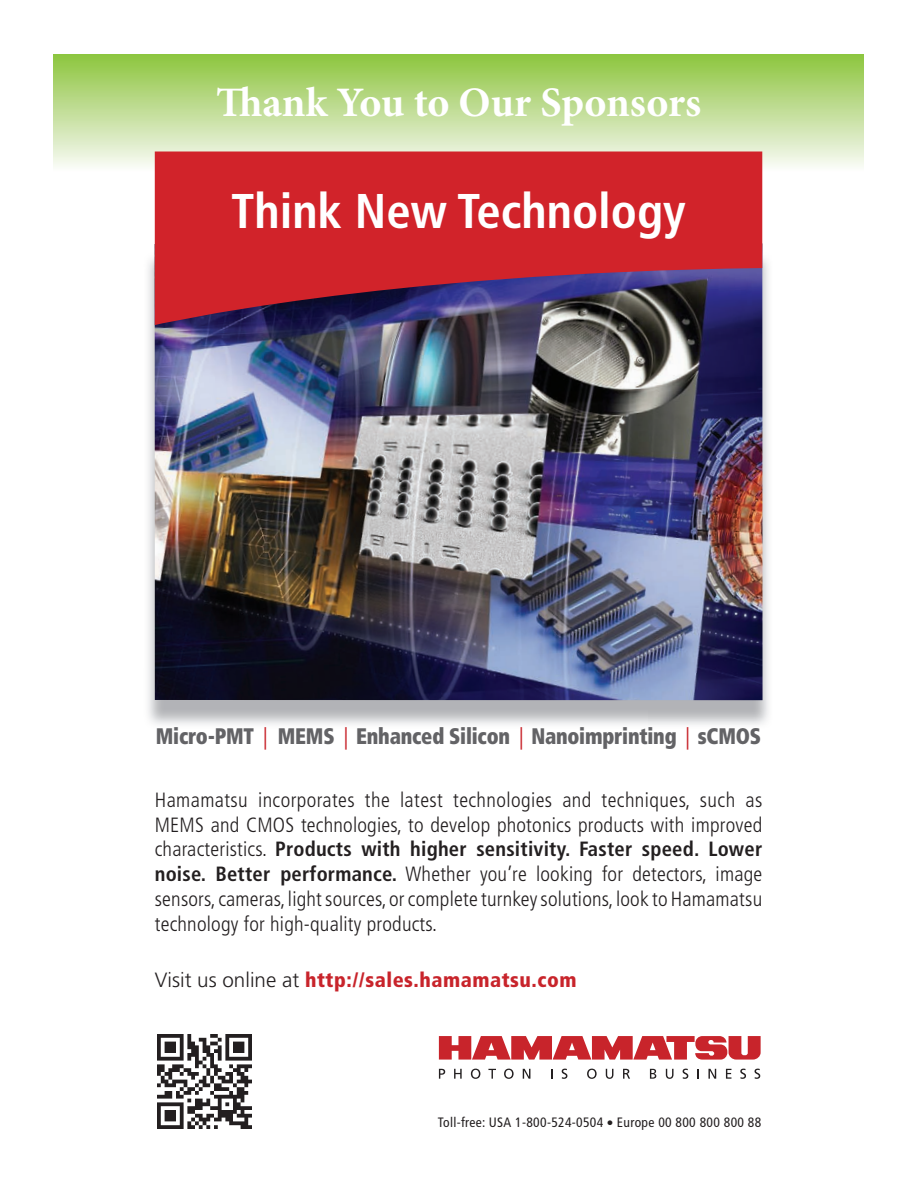
<style>
.page{position:relative;width:918px;height:1188px;background:#fff}
.page>*{position:absolute;margin:0;border:0;box-sizing:border-box;transform-origin:0 0}
.t1{font:700 condensed 48.75px "Frutiger";color:#fff}
.t2{font:700 42px "Minion Pro";letter-spacing:-.005em;color:#fff}
.t3{font:900 condensed 22.5px "Frutiger";letter-spacing:-.01em;color:#636366;scale:.9 1}
.t4{font:300 condensed 20.7px/24.8px "Frutiger";letter-spacing:.01em;color:#231f20;text-align:justify}
.t5{font:900 condensed 20.7px "Frutiger";letter-spacing:.025em;color:#c8242b}
.t6{font:condensed 13.65px "Frutiger";letter-spacing:.025em;color:#231f20}
.s1{font-weight:300;font-stretch:normal;color:#c8242b}
.s2{font-weight:700}
.s3{font-weight:300;font-stretch:normal;color:#231f20}
</style>
<div class="page">
<div style="left:53px;top:54px;width:811px;height:118px;background:linear-gradient(to bottom,#8cc43d,#fbfbf9)"></div>
<img style="left:148px;top:251px;width:621px;height:474px">
<img style="left:155px;top:243px;width:608px;height:457px">
<svg style="left:155px;top:152px;width:607px;height:173px;background:#b02737"></svg>
<svg style="left:439px;top:1036px;width:322px;height:24px"></svg>
<svg style="left:439px;top:1069px;width:6px;height:10px"></svg>
<svg style="left:454px;top:1069px;width:8px;height:10px"></svg>
<svg style="left:471px;top:1069px;width:9px;height:10px"></svg>
<svg style="left:488px;top:1069px;width:8px;height:10px"></svg>
<svg style="left:504px;top:1069px;width:10px;height:10px"></svg>
<svg style="left:523px;top:1069px;width:7px;height:10px"></svg>
<svg style="left:551px;top:1069px;width:2px;height:10px"></svg>
<svg style="left:562px;top:1069px;width:5px;height:10px"></svg>
<svg style="left:587px;top:1069px;width:10px;height:10px"></svg>
<svg style="left:606px;top:1069px;width:7px;height:10px"></svg>
<svg style="left:623px;top:1069px;width:7px;height:10px"></svg>
<svg style="left:650px;top:1069px;width:6px;height:10px"></svg>
<svg style="left:666px;top:1069px;width:8px;height:10px"></svg>
<svg style="left:683px;top:1069px;width:5px;height:10px"></svg>
<svg style="left:697px;top:1069px;width:2px;height:10px"></svg>
<svg style="left:708px;top:1069px;width:8px;height:10px"></svg>
<svg style="left:726px;top:1069px;width:5px;height:10px"></svg>
<svg style="left:740px;top:1069px;width:6px;height:10px"></svg>
<svg style="left:755px;top:1069px;width:5px;height:10px"></svg>
<img style="left:157px;top:1034px;width:95px;height:95px">
<p class="t2" style="left:216px;top:73px;width:486px">Thank You to Our Sponsors</p>
<p class="t1" style="left:231px;top:182px;width:456px">Think New Technology</p>
<p class="t3" style="left:156px;top:723px;width:674px">Micro-PMT <span class="s1">|</span> MEMS <span class="s1">|</span> Enhanced Silicon <span class="s1">|</span> Nanoimprinting <span class="s1">|</span> sCMOS</p>
<p class="t4" style="left:155px;top:788px;width:609px">Hamamatsu incorporates the latest technologies and techniques, such as MEMS and CMOS technologies, to develop photonics products with improved characteristics. <span class="s2">Products with higher sensitivity. Faster speed. Lower noise. Better performance.</span> Whether you’re looking for detectors, image sensors, cameras, light sources, or complete turnkey solutions, look to Hamamatsu technology for high-quality products.</p>
<p class="t5" style="left:155px;top:967px;width:423px"><span class="s3">Visit us online at</span> http://sales.hamamatsu.com</p>
<p class="t6" style="left:438px;top:1115px;width:325px">Toll-free: USA 1-800-524-0504 ● Europe 00 800 800 800 88</p>
</div>
